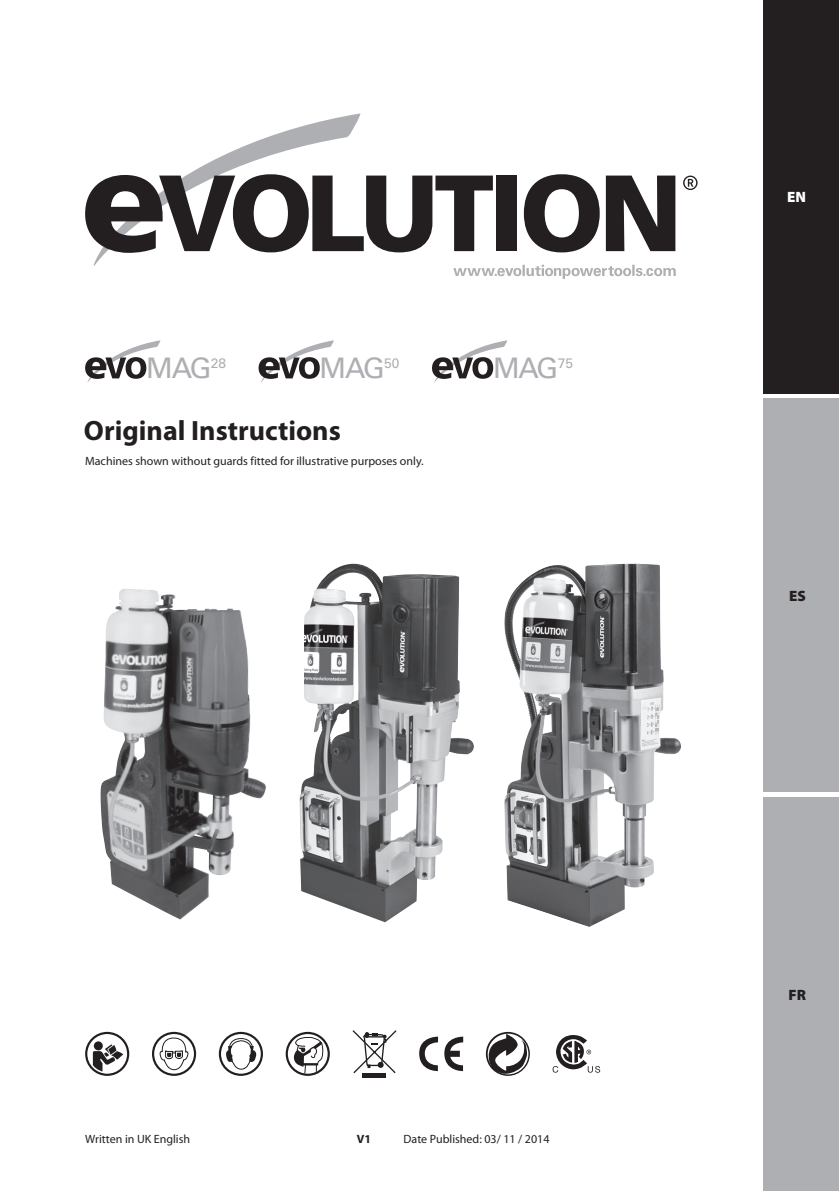
<style>
.page{position:relative;width:840px;height:1191px;background:#fff}
.page>*{position:absolute;margin:0;border:0;box-sizing:border-box;transform-origin:0 0}
.t1{font:28.2px "Univers";letter-spacing:-.07em;color:#aeafb3}
.t2{font:700 28px "Myriad Pro";color:#231f20}
.t3{font:900 15px "Myriad Pro";color:#231f20}
.t4{font:900 15px "Myriad Pro";color:#fff}
.t5{font:12px "Myriad Pro";color:#231f20}
.t6{font:700 12px "Myriad Pro";color:#231f20}
</style>
<div class="page">
<svg style="left:453px;top:265px;width:222px;height:14px"></svg>
<svg style="left:93px;top:113px;width:267px;height:153px"></svg>
<svg style="left:85px;top:174px;width:407px;height:79px"></svg>
<div style="left:496px;top:176px;width:20px;height:75px;background:#231f20"></div>
<svg style="left:523px;top:174px;width:76px;height:78px"></svg>
<svg style="left:605px;top:176px;width:70px;height:75px"></svg>
<svg style="left:683px;top:176px;width:14px;height:14px"></svg>
<div style="left:763px;top:399px;width:75px;height:393px;background:#aeafb3"></div>
<div style="left:763px;top:797px;width:75px;height:394px;background:#aeafb3"></div>
<div style="left:763px;top:1px;width:75px;height:392px;background:#231f20"></div>
<svg style="left:85px;top:340px;width:75px;height:42px"></svg>
<svg style="left:258px;top:340px;width:76px;height:42px"></svg>
<svg style="left:432px;top:340px;width:75px;height:42px"></svg>
<img style="left:100px;top:589px;width:166px;height:330px">
<img style="left:299px;top:564px;width:175px;height:358px">
<img style="left:504px;top:563px;width:176px;height:364px">
<div style="left:85px;top:1031px;width:44px;height:44px;border:2px solid #231f20;border-radius:50%"></div>
<svg style="left:93px;top:1044px;width:30px;height:27px"></svg>
<div style="left:94px;top:1041px;width:9px;height:9px;background:#231f20;border-radius:50%"></div>
<svg style="left:159px;top:1037px;width:30px;height:33px"></svg>
<div style="left:152px;top:1031px;width:44px;height:44px;border:2px solid #231f20;border-radius:50%"></div>
<div style="left:219px;top:1031px;width:44px;height:44px;border:2px solid #231f20;border-radius:50%"></div>
<svg style="left:225px;top:1037px;width:31px;height:33px"></svg>
<div style="left:285px;top:1031px;width:44px;height:44px;border:2px solid #231f20;border-radius:50%"></div>
<svg style="left:292px;top:1036px;width:31px;height:38px"></svg>
<svg style="left:419px;top:1036px;width:19px;height:35px"></svg>
<svg style="left:444px;top:1036px;width:19px;height:35px"></svg>
<svg style="left:552px;top:1035px;width:48px;height:37px"></svg>
<svg style="left:485px;top:1032px;width:44px;height:43px"></svg>
<hr style="left:362px;top:1073px;width:23px;height:4px;background:#231f20">
<svg style="left:352px;top:1030px;width:45px;height:44px"></svg>
<h1 class="t1" style="left:146px;top:352px;width:81px">MAG<sup>28</sup></h1>
<h1 class="t1" style="left:319px;top:352px;width:81px">MAG<sup>50</sup></h1>
<h1 class="t1" style="left:492px;top:352px;width:81px">MAG<sup>75</sup></h1>
<h2 class="t2" style="left:84px;top:412px;width:258px">Original Instructions</h2>
<p class="t5" style="left:85px;top:453px;width:340px">Machines shown without guards fitted for illustrative purposes only.</p>
<p class="t5" style="left:85px;top:1131px;width:106px">Written in UK English</p>
<p class="t5" style="left:403px;top:1131px;width:147px">Date Published: 03/ 11 / 2014</p>
<p class="t6" style="left:357px;top:1131px;width:16px">V1</p>
<p class="t4" style="left:786px;top:187px;width:20px">EN</p>
<p class="t3" style="left:788px;top:586px;width:18px">ES</p>
<p class="t3" style="left:788px;top:985px;width:19px">FR</p>
</div>
